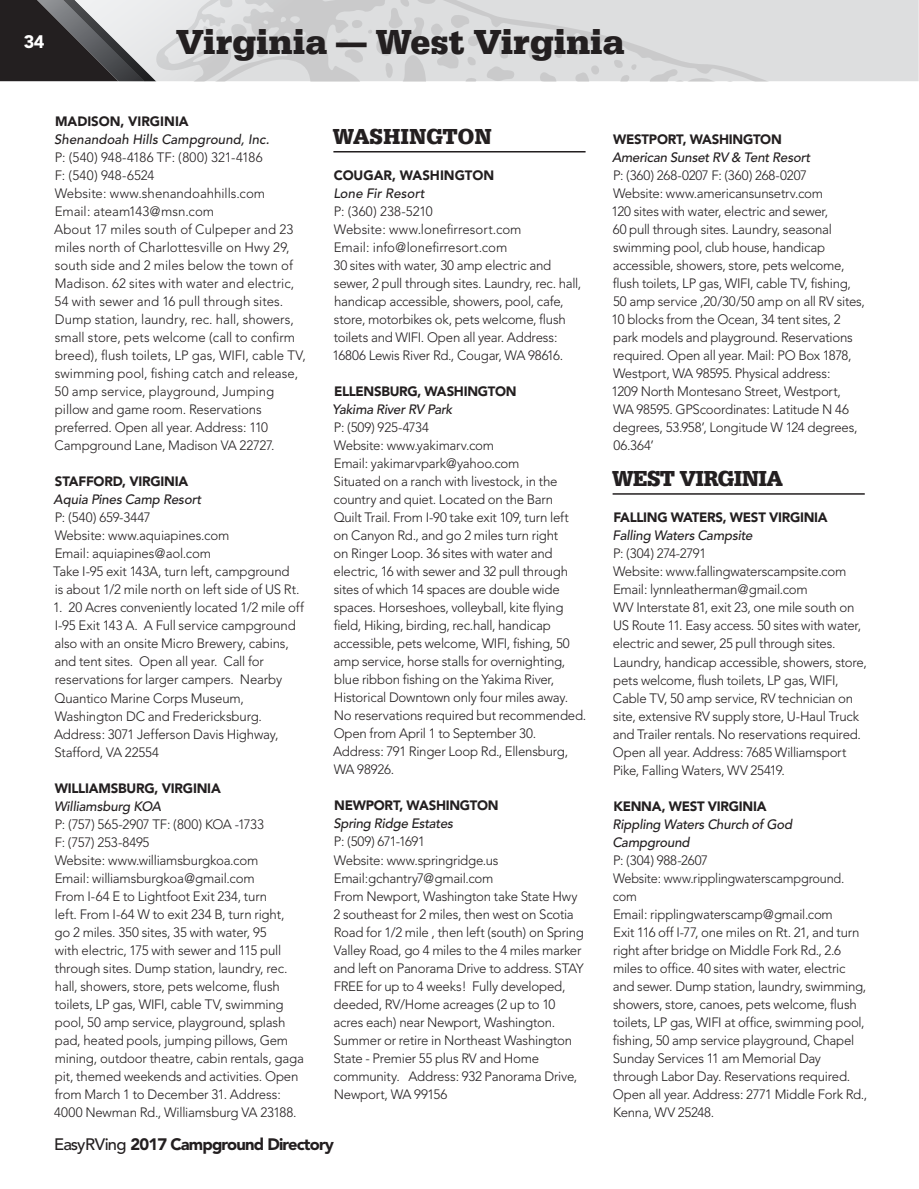
<style>
.page{position:relative;width:919px;height:1189px;background:#fff}
.page>*{position:absolute;margin:0;border:0;box-sizing:border-box;transform-origin:0 0}
.t1{font:700 36px "URW Egyptienne T";color:#231f20}
.t2{font:22.5px "URW Egyptienne T Bold Narr";letter-spacing:-.03em;color:#231f20}
.t3{font:22.5px "URW Egyptienne T Bold Narr";color:#231f20}
.t4{font:900 18px "Avenir";color:#fff}
.t5{font:900 16.5px "Avenir";letter-spacing:-.05em;color:#231f20}
.t6{font:300 13.5px/18px "Avenir";letter-spacing:-.015em;color:#231f20}
.t7{font:900 13.5px "Avenir";letter-spacing:-.02em;color:#231f20}
.t8{font:italic 500 13.5px/18px "Avenir";letter-spacing:-.01em;color:#231f20}
.t9{font:italic 500 13.5px "Avenir";letter-spacing:.01em;color:#231f20}
.t10{font:900 13.5px "Avenir";color:#231f20}
.s1{font-weight:500}
</style>
<div class="page">
<div style="left:793px;top:0;width:77px;height:81px;background:#dddedf"></div>
<svg style="left:307px;top:0;width:486px;height:81px;background:#d8d9da"></svg>
<hr style="left:333px;top:151px;width:252px;height:1px;background:#231f20">
<hr style="left:612px;top:493px;width:252px;height:1px;background:#231f20">
<svg style="left:0;top:0;width:307px;height:81px;background:#9c9c9d"></svg>
<div style="left:870px;top:0;width:49px;height:81px;background:#dddedf"></div>
<h3 class="t4" style="left:24px;top:31px;width:22px">34</h3>
<h1 class="t1" style="left:176px;top:20px;width:450px">Virginia — West Virginia</h1>
<p class="t10" style="left:55px;top:113px;width:135px">MADISON, VIRGINIA</p>
<p class="t9" style="left:54px;top:132px;width:217px">Shenandoah Hills Campground, Inc.</p>
<p class="t6" style="left:54px;top:149px;width:253px">P: (540) 948-4186 TF: (800) 321-4186<br>F: (540) 948-6524<br>Website: www.shenandoahhills.com<br>Email: ateam143@msn.com<br>About 17 miles south of Culpeper and 23 miles north of Charlottesville on Hwy 29, south side and 2 miles below the town of Madison. 62 sites with water and electric, 54 with sewer and 16 pull through sites.<br>Dump station, laundry, rec. hall, showers, small store, pets welcome (call to confirm breed), flush toilets, LP gas, WIFI, cable TV, swimming pool, fishing catch and release, 50 amp service, playground, Jumping pillow and game room. Reservations preferred. Open all year. Address: 110<br>Campground Lane, Madison VA 22727.</p>
<p class="t7" style="left:55px;top:473px;width:135px">STAFFORD, VIRGINIA</p>
<p class="t8" style="left:54px;top:491px;width:149px">Aquia Pines Camp Resort</p>
<p class="t6" style="left:53px;top:509px;width:248px">P: (540) 659-3447<br>Website: www.aquiapines.com<br>Email: aquiapines@aol.com<br>Take I-95 exit 143A, turn left, campground is about 1/2 mile north on left side of US Rt.</p>
<p class="t6" style="left:53px;top:599px;width:252px">1. 20 Acres conveniently located 1/2 mile off I-95 Exit 143 A. A Full service campground also with an onsite Micro Brewery, cabins, and tent sites. Open all year. Call for reservations for larger campers. Nearby Quantico Marine Corps Museum, Washington DC and Fredericksburg.<br>Address: 3071 Jefferson Davis Highway, Stafford, VA 22554</p>
<p class="t7" style="left:55px;top:779px;width:167px">WILLIAMSBURG, VIRGINIA</p>
<p class="t8" style="left:54px;top:797px;width:109px">Williamsburg KOA</p>
<p class="t6" style="left:54px;top:815px;width:251px">P: (757) 565-2907 TF: (800) KOA -1733<br>F: (757) 253-8495<br>Website: www.williamsburgkoa.com<br>Email: williamsburgkoa@gmail.com<br>From I-64 E to Lightfoot Exit 234, turn<br>left. From I-64 W to exit 234 B, turn right,<br>go 2 miles. 350 sites, 35 with water, 95<br>with electric, 175 with sewer and 115 pull through sites. Dump station, laundry, rec. hall, showers, store, pets welcome, flush toilets, LP gas, WIFI, cable TV, swimming pool, 50 amp service, playground, splash pad, heated pools, jumping pillows, Gem mining, outdoor theatre, cabin rentals, gaga pit, themed weekends and activities. Open from March 1 to December 31. Address:<br>4000 Newman Rd., Williamsburg VA 23188.</p>
<h2 class="t3" style="left:333px;top:123px;width:160px">WASHINGTON</h2>
<p class="t7" style="left:334px;top:167px;width:162px">COUGAR, WASHINGTON</p>
<p class="t9" style="left:333px;top:186px;width:93px">Lone Fir Resort</p>
<p class="t6" style="left:332px;top:203px;width:250px">P: (360) 238-5210<br>Website: www.lonefirresort.com<br>Email: info@lonefirresort.com<br>30 sites with water, 30 amp electric and sewer, 2 pull through sites. Laundry, rec. hall, handicap accessible, showers, pool, cafe, store, motorbikes ok, pets welcome, flush toilets and WIFI. Open all year. Address:<br>16806 Lewis River Rd., Cougar, WA 98616.</p>
<p class="t7" style="left:334px;top:383px;width:184px">ELLENSBURG, WASHINGTON</p>
<p class="t8" style="left:332px;top:401px;width:122px">Yakima River RV Park</p>
<p class="t6" style="left:333px;top:419px;width:254px">P: (509) 925-4734<br>Website: www.yakimarv.com<br>Email: yakimarvpark@yahoo.com<br>Situated on a ranch with livestock, in the country and quiet. Located on the Barn<br>Quilt Trail. From I-90 take exit 109, turn left on Canyon Rd., and go 2 miles turn right<br>on Ringer Loop. 36 sites with water and electric, 16 with sewer and 32 pull through sites of which 14 spaces are double wide spaces. Horseshoes, volleyball, kite flying field, Hiking, birding, rec.hall, handicap accessible, pets welcome, WIFI, fishing, 50 amp service, horse stalls for overnighting, blue ribbon fishing on the Yakima River, Historical Downtown only four miles away.<br>No reservations required but recommended.<br>Open from April 1 to September 30.<br>Address: 791 Ringer Loop Rd., Ellensburg, WA 98926.</p>
<p class="t7" style="left:334px;top:797px;width:166px">NEWPORT, WASHINGTON</p>
<p class="t8" style="left:333px;top:815px;width:121px">Spring Ridge Estates</p>
<p class="t6" style="left:333px;top:832px;width:252px">P: (509) 671-1691<br>Website: www.springridge.us Email:gchantry7@gmail.com<br>From Newport, Washington take State Hwy 2 southeast for 2 miles, then west on Scotia Road for 1/2 mile , then left (south) on Spring Valley Road, go 4 miles to the 4 miles marker and left on Panorama Drive to address. STAY FREE for up to 4 weeks! Fully developed, deeded, RV/Home acreages (2 up to 10 acres each) near Newport, Washington.<br>Summer or retire in Northeast Washington State - Premier 55 plus RV and Home community. Address: 932 Panorama Drive, Newport, WA 99156</p>
<p class="t5" style="left:54px;top:1134px;width:281px"><span class="s1">EasyRVing</span> 2017 Campground Directory</p>
<p class="t7" style="left:613px;top:131px;width:170px">WESTPORT, WASHINGTON</p>
<p class="t8" style="left:612px;top:149px;width:200px">American Sunset RV &amp; Tent Resort</p>
<p class="t6" style="left:611px;top:167px;width:255px">P: (360) 268-0207 F: (360) 268-0207<br>Website: www.americansunsetrv.com<br>120 sites with water, electric and sewer,<br>60 pull through sites. Laundry, seasonal swimming pool, club house, handicap accessible, showers, store, pets welcome, flush toilets, LP gas, WIFI, cable TV, fishing, 50 amp service ,20/30/50 amp on all RV sites, 10 blocks from the Ocean, 34 tent sites, 2 park models and playground. Reservations required. Open all year. Mail: PO Box 1878, Westport, WA 98595. Physical address:<br>1209 North Montesano Street, Westport, WA 98595. GPScoordinates: Latitude N 46 degrees, 53.958’, Longitude W 124 degrees, 06.364’</p>
<h2 class="t2" style="left:612px;top:465px;width:172px">WEST VIRGINIA</h2>
<p class="t7" style="left:613px;top:509px;width:216px">FALLING WATERS, WEST VIRGINIA</p>
<p class="t8" style="left:612px;top:527px;width:141px">Falling Waters Campsite</p>
<p class="t6" style="left:612px;top:545px;width:255px">P: (304) 274-2791<br>Website: www.fallingwaterscampsite.com Email: lynnleatherman@gmail.com<br>WV Interstate 81, exit 23, one mile south on US Route 11. Easy access. 50 sites with water, electric and sewer, 25 pull through sites.<br>Laundry, handicap accessible, showers, store, pets welcome, flush toilets, LP gas, WIFI, Cable TV, 50 amp service, RV technician on site, extensive RV supply store, U-Haul Truck and Trailer rentals. No reservations required.<br>Open all year. Address: 7685 Williamsport Pike, Falling Waters, WV 25419.</p>
<p class="t7" style="left:613px;top:797px;width:155px">KENNA, WEST VIRGINIA</p>
<p class="t8" style="left:612px;top:815px;width:181px">Rippling Waters Church of God<br>Campground</p>
<p class="t6" style="left:612px;top:851px;width:256px">P: (304) 988-2607<br>Website: www.ripplingwaterscampground. com<br>Email: ripplingwaterscamp@gmail.com<br>Exit 116 off I-77, one miles on Rt. 21, and turn right after bridge on Middle Fork Rd., 2.6 miles to office. 40 sites with water, electric and sewer. Dump station, laundry, swimming, showers, store, canoes, pets welcome, flush toilets, LP gas, WIFI at office, swimming pool, fishing, 50 amp service playground, Chapel Sunday Services 11 am Memorial Day through Labor Day. Reservations required.<br>Open all year. Address: 2771 Middle Fork Rd., Kenna, WV 25248.</p>
</div>
